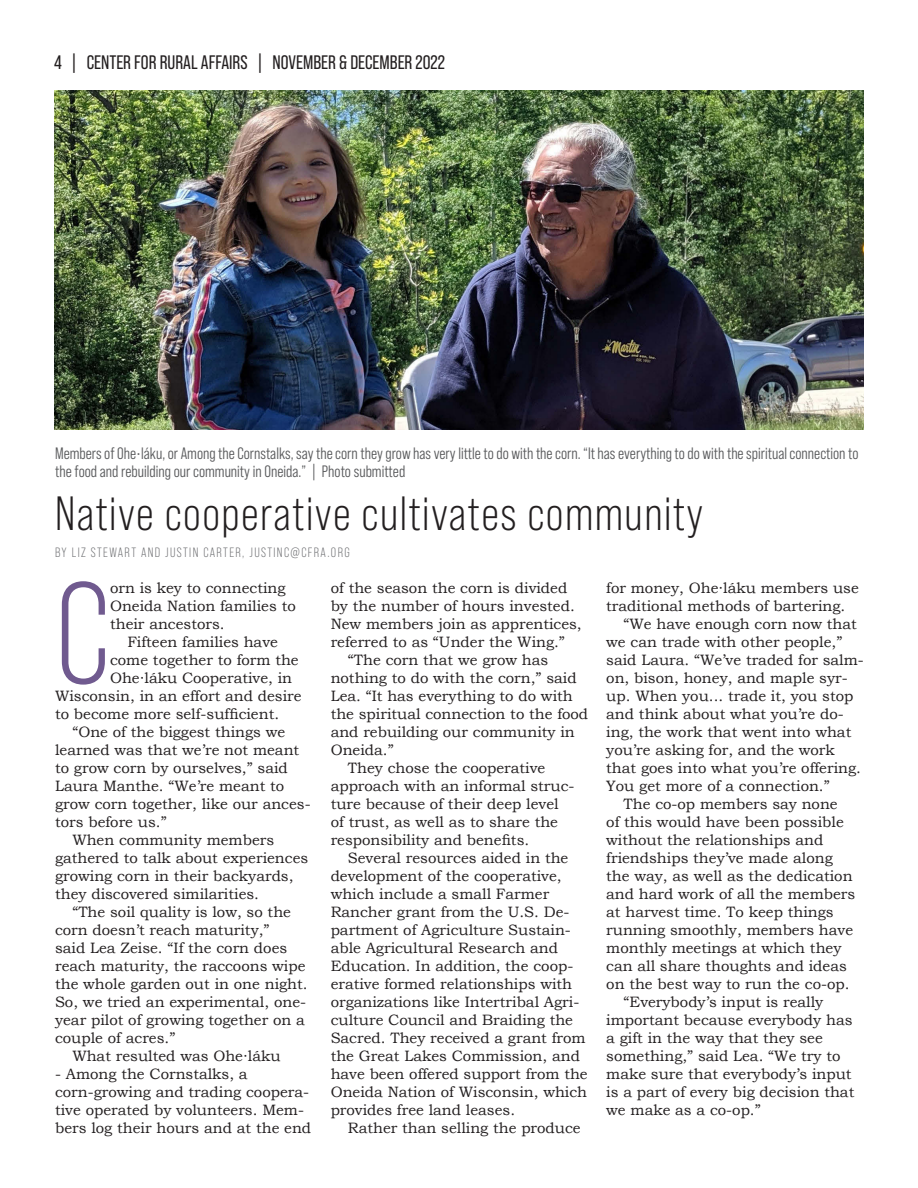
<style>
.page{position:relative;width:918px;height:1188px;background:#fff}
.page>*{position:absolute;margin:0;border:0;box-sizing:border-box;transform-origin:0 0}
.Body_Copy_-_1st_para{font:143.55px "Bebas Neue Pro";color:#705a8f}
.Headline{font:48px "Bebas Neue Pro";letter-spacing:.03em;color:#231f20}
.Body_Copy{font:19.5px "Bebas Neue Pro";color:#231f20}
.t1{font:16.5px/18px "Bebas Neue Pro Middle";color:#58595b}
.Body_Copy_-_1st_para-2{font:15px/18px "Bookman Old Style";color:#231f20}
.Byline{font:13.5px "Bebas Neue Pro";letter-spacing:.1em;color:#6d6e71}
</style>
<div class="page">
<img style="left:54px;top:90px;width:810px;height:340px">
<p class="Body_Copy" style="left:54px;top:51px;width:393px">4 | CENTER FOR RURAL AFFAIRS | NOVEMBER &amp; DECEMBER 2022</p>
<p class="t1" style="left:55px;top:444px;width:805px">Members of Ohe•láku, or Among the Cornstalks, say the corn they grow has very little to do with the corn. “It has everything to do with the spiritual connection to the food and rebuilding our community in Oneida.” | Photo submitted</p>
<p class="Headline" style="left:55px;top:487px;width:650px">Native cooperative cultivates community</p>
<p class="Byline" style="left:55px;top:545px;width:296px">BY LIZ STEWART AND JUSTIN CARTER, JUSTINC@CFRA.ORG</p>
<p class="Body_Copy_-_1st_para" style="left:55px;top:554px;width:56px">C</p>
<p class="Body_Copy_-_1st_para-2" style="left:110px;top:579px;width:187px">orn is key to connecting<br>Oneida Nation families to their ancestors.</p>
<p class="Body_Copy_-_1st_para-2" style="left:606px;top:579px;width:254px">for money, Ohe∙láku members use traditional methods of bartering.</p>
<p class="Body_Copy_-_1st_para-2" style="left:606px;top:615px;width:259px;text-indent:17px">“We have enough corn now that we can trade with other people,” said Laura. “We’ve traded for salm&shy;on, bison, honey, and maple syr&shy;up. When you... trade it, you stop and think about what you’re do&shy;ing, the work that went into what you’re asking for, and the work that goes into what you’re offering.<br>You get more of a connection.”</p>
<p class="Body_Copy_-_1st_para-2" style="left:606px;top:795px;width:250px;text-indent:17px">The co-op members say none<br>of this would have been possible without the relationships and friendships they’ve made along the way, as well as the dedication and hard work of all the members at harvest time. To keep things running smoothly, members have monthly meetings at which they can all share thoughts and ideas on the best way to run the co-op.</p>
<p class="Body_Copy_-_1st_para-2" style="left:606px;top:993px;width:250px;text-indent:17px">“Everybody’s input is really important because everybody has a gift in the way that they see something,” said Lea. “We try to make sure that everybody’s input is a part of every big decision that we make as a co-op.”</p>
<p class="Body_Copy_-_1st_para-2" style="left:331px;top:579px;width:253px">of the season the corn is divided by the number of hours invested.<br>New members join as apprentices, referred to as “Under the Wing.”</p>
<p class="Body_Copy_-_1st_para-2" style="left:331px;top:651px;width:259px;text-indent:17px">“The corn that we grow has nothing to do with the corn,” said<br>Lea. “It has everything to do with the spiritual connection to the food and rebuilding our community in<br>Oneida.”</p>
<p class="Body_Copy_-_1st_para-2" style="left:331px;top:759px;width:245px;text-indent:17px">They chose the cooperative approach with an informal struc&shy;ture because of their deep level of trust, as well as to share the responsibility and benefits.</p>
<p class="Body_Copy_-_1st_para-2" style="left:331px;top:849px;width:259px;text-indent:17px">Several resources aided in the development of the cooperative, which include a small Farmer<br>Rancher grant from the U.S. De&shy;partment of Agriculture Sustain&shy;able Agricultural Research and<br>Education. In addition, the coop&shy;erative formed relationships with organizations like Intertribal Agri&shy;culture Council and Braiding the<br>Sacred. They received a grant from the Great Lakes Commission, and have been offered support from the<br>Oneida Nation of Wisconsin, which provides free land leases.</p>
<p class="Body_Copy_-_1st_para-2" style="left:348px;top:1119px;width:234px">Rather than selling the produce</p>
<p class="Body_Copy_-_1st_para-2" style="left:127px;top:633px;width:152px">Fifteen families have</p>
<p class="Body_Copy_-_1st_para-2" style="left:110px;top:651px;width:190px">come together to form the</p>
<p class="Body_Copy_-_1st_para-2" style="left:110px;top:669px;width:184px">Ohe∙láku Cooperative, in</p>
<p class="Body_Copy_-_1st_para-2" style="left:55px;top:687px;width:248px">Wisconsin, in an effort and desire</p>
<p class="Body_Copy_-_1st_para-2" style="left:55px;top:705px;width:226px">to become more self-sufficient.</p>
<p class="Body_Copy_-_1st_para-2" style="left:55px;top:723px;width:257px;text-indent:17px">“One of the biggest things we learned was that we’re not meant to grow corn by ourselves,” said<br>Laura Manthe. “We’re meant to grow corn together, like our ances&shy;tors before us.”</p>
<p class="Body_Copy_-_1st_para-2" style="left:55px;top:831px;width:255px;text-indent:17px">When community members gathered to talk about experiences growing corn in their backyards, they discovered similarities.</p>
<p class="Body_Copy_-_1st_para-2" style="left:55px;top:903px;width:254px;text-indent:17px">“The soil quality is low, so the corn doesn’t reach maturity,”<br>said Lea Zeise. “If the corn does reach maturity, the raccoons wipe the whole garden out in one night.<br>So, we tried an experimental, one&shy;year pilot of growing together on a couple of acres.”</p>
<p class="Body_Copy_-_1st_para-2" style="left:72px;top:1047px;width:210px">What resulted was Ohe∙láku</p>
<p class="Body_Copy_-_1st_para-2" style="left:55px;top:1065px;width:258px">- Among the Cornstalks, a corn-growing and trading coopera&shy;tive operated by volunteers. Mem&shy;bers log their hours and at the end</p>
</div>
